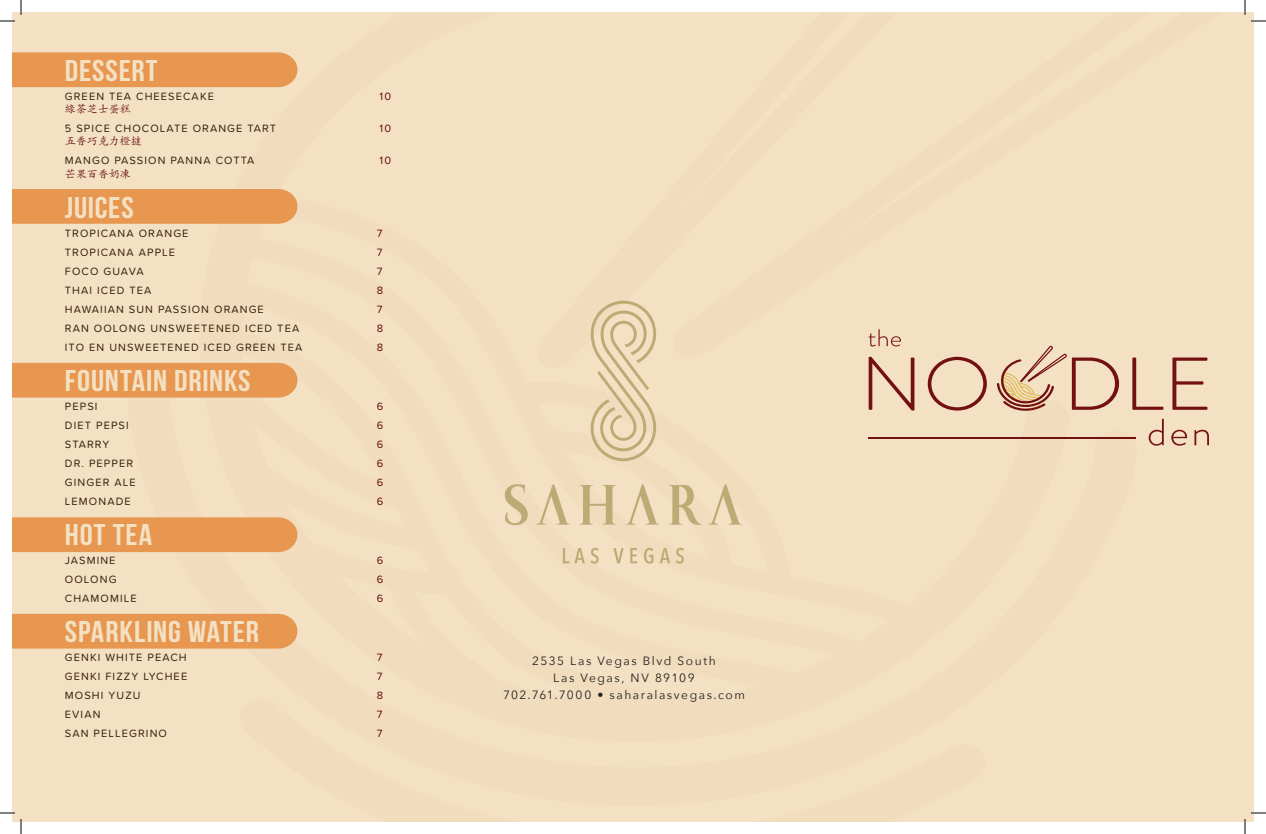
<style>
.page{position:relative;width:1266px;height:834px;background:#fff}
.page>*{position:absolute;margin:0;border:0;box-sizing:border-box;transform-origin:0 0}
.t1{font:700 30px "Bebas Neue";letter-spacing:.025em;color:#f4e1c3;scale:1.1 1}
.t2{font:12px/17px "Avenir Next";letter-spacing:.125em;color:#231f20;text-align:center}
.t3{font:11px "Proxima Soft";letter-spacing:.1em;color:#341d0d}
.t4{font:11px "Proxima Soft";color:#630a0c}
.t5{font:11px "Adobe Kaiti Std";color:#630a0c}
</style>
<div class="page">
<div style="left:12px;top:12px;width:1241px;height:810px;background:#f4e1c3"></div>
<div style="left:12px;top:52px;width:285px;height:35px;background:#e7974f"></div>
<svg style="left:12px;top:189px;width:902px;height:460px"></svg>
<svg style="left:928px;top:357px;width:59px;height:54px"></svg>
<svg style="left:997px;top:346px;width:122px;height:65px"></svg>
<svg style="left:1132px;top:358px;width:31px;height:52px"></svg>
<svg style="left:1172px;top:358px;width:35px;height:52px"></svg>
<hr style="left:869px;top:437px;width:267px;height:1px;background:#731011">
<svg style="left:1149px;top:419px;width:15px;height:27px"></svg>
<svg style="left:1171px;top:430px;width:16px;height:16px"></svg>
<svg style="left:1194px;top:430px;width:15px;height:15px"></svg>
<svg style="left:0;top:0;width:22px;height:22px"></svg>
<svg style="left:0;top:812px;width:22px;height:22px"></svg>
<svg style="left:1244px;top:0;width:22px;height:22px"></svg>
<svg style="left:1244px;top:812px;width:22px;height:22px"></svg>
<h1 class="t1" style="left:65px;top:54px;width:86px">DESSERT</h1>
<p class="t3" style="left:65px;top:88px;width:151px">GREEN TEA CHEESECAKE</p>
<p class="t4" style="left:380px;top:88px;width:13px">10</p>
<p class="t5" style="left:65px;top:102px;width:67px">綠茶芝士蛋糕</p>
<p class="t3" style="left:65px;top:120px;width:213px">5 SPICE CHOCOLATE ORANGE TART</p>
<p class="t4" style="left:380px;top:120px;width:13px">10</p>
<p class="t5" style="left:65px;top:135px;width:78px">五香巧克力橙撻</p>
<p class="t3" style="left:65px;top:152px;width:191px">MANGO PASSION PANNA COTTA</p>
<p class="t4" style="left:380px;top:152px;width:13px">10</p>
<p class="t5" style="left:65px;top:167px;width:67px">芒果百香奶凍</p>
<h1 class="t1" style="left:65px;top:191px;width:64px">JUICES</h1>
<p class="t3" style="left:65px;top:225px;width:125px">TROPICANA ORANGE</p>
<p class="t4" style="left:377px;top:225px;width:7px">7</p>
<p class="t3" style="left:65px;top:244px;width:112px">TROPICANA APPLE</p>
<p class="t4" style="left:377px;top:244px;width:7px">7</p>
<p class="t3" style="left:65px;top:263px;width:80px">FOCO GUAVA</p>
<p class="t4" style="left:377px;top:263px;width:7px">7</p>
<p class="t3" style="left:65px;top:282px;width:88px">THAI ICED TEA</p>
<p class="t4" style="left:377px;top:282px;width:8px">8</p>
<p class="t3" style="left:65px;top:301px;width:200px">HAWAIIAN SUN PASSION ORANGE</p>
<p class="t4" style="left:377px;top:301px;width:7px">7</p>
<p class="t3" style="left:65px;top:320px;width:236px">RAN OOLONG UNSWEETENED ICED TEA</p>
<p class="t4" style="left:377px;top:320px;width:8px">8</p>
<p class="t3" style="left:65px;top:339px;width:239px">ITO EN UNSWEETENED ICED GREEN TEA</p>
<p class="t4" style="left:377px;top:339px;width:8px">8</p>
<h1 class="t1" style="left:65px;top:364px;width:170px">FOUNTAIN DRINKS</h1>
<p class="t3" style="left:65px;top:398px;width:34px">PEPSI</p>
<p class="t4" style="left:377px;top:398px;width:8px">6</p>
<p class="t3" style="left:65px;top:417px;width:65px">DIET PEPSI</p>
<p class="t4" style="left:377px;top:417px;width:8px">6</p>
<p class="t3" style="left:65px;top:436px;width:46px">STARRY</p>
<p class="t4" style="left:377px;top:436px;width:8px">6</p>
<p class="t3" style="left:65px;top:455px;width:70px">DR. PEPPER</p>
<p class="t4" style="left:377px;top:455px;width:8px">6</p>
<p class="t3" style="left:65px;top:474px;width:72px">GINGER ALE</p>
<p class="t4" style="left:377px;top:474px;width:8px">6</p>
<p class="t3" style="left:65px;top:493px;width:67px">LEMONADE</p>
<p class="t4" style="left:377px;top:493px;width:8px">6</p>
<h1 class="t1" style="left:65px;top:518px;width:81px">HOT TEA</h1>
<p class="t3" style="left:65px;top:552px;width:52px">JASMINE</p>
<p class="t4" style="left:377px;top:552px;width:8px">6</p>
<p class="t3" style="left:65px;top:571px;width:53px">OOLONG</p>
<p class="t4" style="left:377px;top:571px;width:8px">6</p>
<p class="t3" style="left:65px;top:590px;width:73px">CHAMOMILE</p>
<p class="t4" style="left:377px;top:590px;width:8px">6</p>
<h1 class="t1" style="left:65px;top:615px;width:178px">SPARKLING WATER</h1>
<p class="t3" style="left:65px;top:649px;width:123px">GENKI WHITE PEACH</p>
<p class="t4" style="left:377px;top:649px;width:7px">7</p>
<p class="t3" style="left:65px;top:668px;width:124px">GENKI FIZZY LYCHEE</p>
<p class="t4" style="left:377px;top:668px;width:7px">7</p>
<p class="t3" style="left:65px;top:687px;width:77px">MOSHI YUZU</p>
<p class="t4" style="left:377px;top:687px;width:8px">8</p>
<p class="t3" style="left:65px;top:706px;width:37px">EVIAN</p>
<p class="t4" style="left:377px;top:706px;width:7px">7</p>
<p class="t3" style="left:65px;top:725px;width:104px">SAN PELLEGRINO</p>
<p class="t4" style="left:377px;top:725px;width:7px">7</p>
<p class="t2" style="left:503px;top:652px;width:243px">2535 Las Vegas Blvd South<br>Las Vegas, NV 89109<br>702.761.7000 • saharalasvegas.com</p>
</div>
